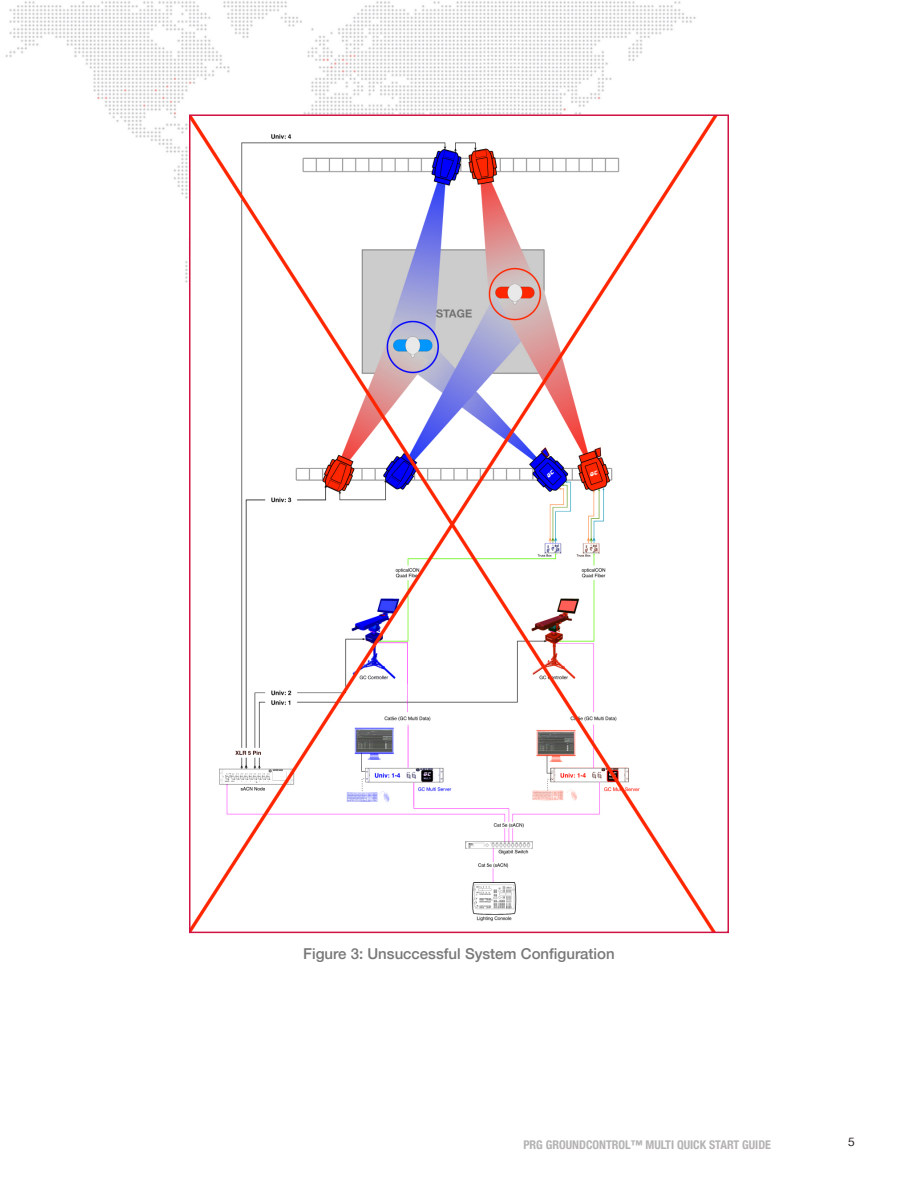
<style>
.page{position:relative;width:918px;height:1188px;background:#fff}
.page>*{position:absolute;margin:0;border:0;box-sizing:border-box;transform-origin:0 0}
.t1{font:500 15px "Helvetica Neue LT";color:#787878}
.t2{font:700 condensed 12px "Helvetica Neue";color:#b4b2b3}
.t3{font:12px "Helvetica Neue LT";color:#231f20}
</style>
<div class="page">
<img style="left:5px;top:1px;width:691px;height:282px">
<img style="left:192px;top:117px;width:525px;height:813px">
<p class="t1" style="left:303px;top:945px;width:313px">Figure 3: Unsuccessful System Configuration</p>
<p class="t2" style="left:523px;top:1134px;width:249px">PRG GROUNDCONTROL™ MULTI QUICK START GUIDE</p>
<p class="t3" style="left:848px;top:1135px;width:8px">5</p>
</div>
